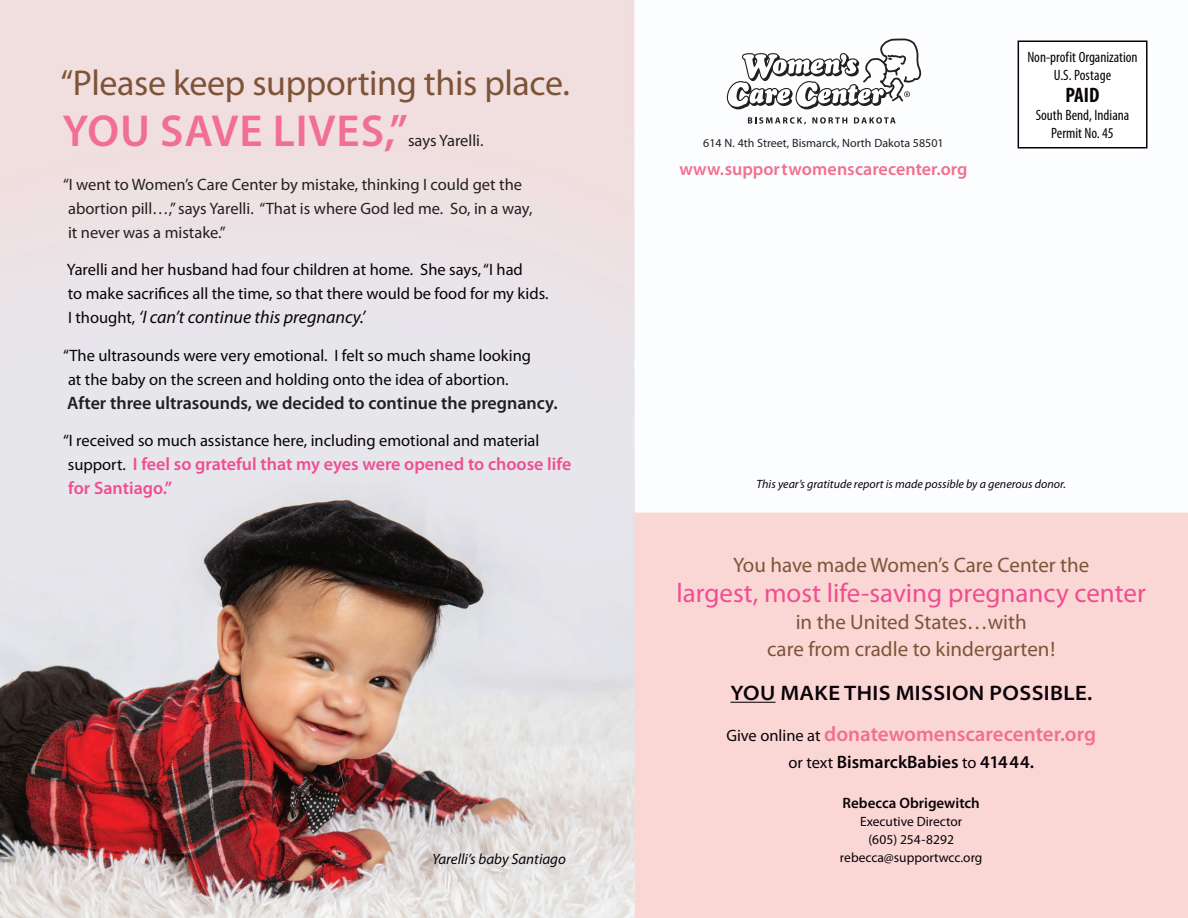
<style>
.page{position:relative;width:1188px;height:918px;background:#fff}
.page>*{position:absolute;margin:0;border:0;box-sizing:border-box;transform-origin:0 0}
.t1{font:600 45px "Myriad Pro";letter-spacing:.02em;color:#f16f90}
.t2{font:36px "Myriad Pro";letter-spacing:-.01em;color:#7e5439}
.t3{font:27px "Myriad Pro";color:#ef4e91}
.t4{font:21px/27px "Myriad Pro";color:#7e5439;text-align:center}
.t5{font:600 21px "Myriad Pro";color:#f16f90}
.t6{font:600 semi-expanded 21px "Myriad Pro";letter-spacing:.02em;color:#090208}
.t7{font:700 condensed 21px "Myriad Pro";color:#090208}
.t8{font:600 18px/24px "Myriad Pro";color:#ef4e91}
.t9{font:600 18px "Myriad Pro";color:#231f20}
.t10{font:italic 18px "Myriad Pro";color:#090208}
.Volunteer_Spotlight{font:600 18px "Myriad Pro";color:#f16f90}
.t11{font:600 18px "Myriad Pro";color:#090208}
.t12{font:16.5px/24px "Myriad Pro";color:#090208}
.t13{font:16.5px/24px "Myriad Pro";color:#231f20}
.t14{font:condensed 15px "Myriad Pro";color:#090208}
.t15{font:italic 15px "Myriad Pro";color:#090208}
.Body_Text_9_11{font:600 15px "Myriad Pro";color:#090208}
.Body_Text_9_11-2{font:13.5px "Myriad Pro";color:#090208}
.t16{font:italic 12px "Myriad Pro";color:#090208}
.Volunteer_Spotlight-2{font:12px "Myriad Pro";color:#231f20}
.s1{font-style:normal;font-size:16.5px}
.s2{font-weight:400;font-size:16.5px;color:#090208}
.s3{font-weight:400;font-size:16.5px}
</style>
<div class="page">
<img style="left:0;top:0;width:1188px;height:918px">
<div style="left:1018px;top:41px;width:129px;height:107px;background:#fff"></div>
<div style="left:1018px;top:40px;width:130px;height:108px;border:2px solid #090208"></div>
<svg style="left:748px;top:117px;width:58px;height:8px"></svg>
<svg style="left:812px;top:117px;width:35px;height:7px"></svg>
<svg style="left:854px;top:117px;width:42px;height:7px"></svg>
<svg style="left:726px;top:38px;width:195px;height:73px"></svg>
<hr style="left:731px;top:702px;width:45px;height:1px;background:#090208">
<p class="t2" style="left:60px;top:60px;width:511px">“Please keep supporting this place.</p>
<p class="t1" style="left:63px;top:102px;width:347px">YOU SAVE LIVES,”</p>
<p class="t13" style="left:408px;top:128px;width:77px">says Yarelli.</p>
<p class="t13" style="left:68px;top:172px;width:466px;text-indent:-5px">“I went to Women’s Care Center by mistake, thinking I could get the abortion pill…,” says Yarelli. “That is where God led me. So, in a way, it never was a mistake.”</p>
<p class="t12" style="left:67px;top:257px;width:483px">Yarelli and her husband had four children at home. She says, “I had<br>to make sacrifices all the time, so that there would be food for my kids.</p>
<p class="t10" style="left:68px;top:306px;width:299px"><span class="s1">I thought,</span> ‘I can’t continue this pregnancy.’</p>
<p class="t12" style="left:68px;top:343px;width:464px;text-indent:-5px">“The ultrasounds were very emotional. I felt so much shame looking at the baby on the screen and holding onto the idea of abortion.</p>
<p class="t9" style="left:67px;top:391px;width:492px">After three ultrasounds, we decided to continue the pregnancy.</p>
<p class="t12" style="left:63px;top:428px;width:478px">“I received so much assistance here, including emotional and material</p>
<p class="t8" style="left:68px;top:452px;width:505px"><span class="s2">support.</span> I feel so grateful that my eyes were opened to choose life for Santiago.”</p>
<p class="t15" style="left:432px;top:850px;width:135px">Yarelli’s baby Santiago</p>
<p class="Volunteer_Spotlight-2" style="left:703px;top:135px;width:242px">614 N. 4th Street, Bismarck, North Dakota 58501</p>
<p class="Volunteer_Spotlight" style="left:679px;top:158px;width:290px">www.supportwomenscarecenter.org</p>
<p class="t14" style="left:1027px;top:48px;width:112px">Non-profit Organization</p>
<p class="t14" style="left:1054px;top:66px;width:59px">U.S. Postage</p>
<p class="t7" style="left:1066px;top:82px;width:35px">PAID</p>
<p class="t14" style="left:1036px;top:106px;width:95px">South Bend, Indiana</p>
<p class="t14" style="left:1051px;top:124px;width:64px">Permit No. 45</p>
<p class="t16" style="left:757px;top:477px;width:311px">This year’s gratitude report is made possible by a generous donor.</p>
<p class="t4" style="left:733px;top:551px;width:358px">You have made Women’s Care Center the</p>
<p class="t3" style="left:677px;top:576px;width:471px">largest, most life-saving pregnancy center</p>
<p class="t4" style="left:767px;top:608px;width:290px">in the United States…with<br>care from cradle to kindergarten!</p>
<p class="t6" style="left:731px;top:681px;width:363px">YOU MAKE THIS MISSION POSSIBLE.</p>
<p class="t5" style="left:726px;top:720px;width:371px"><span class="s2">Give online at</span> donatewomenscarecenter.org</p>
<p class="t11" style="left:788px;top:750px;width:247px"><span class="s3">or text</span> BismarckBabies <span class="s3">to</span> 41444.</p>
<p class="Body_Text_9_11" style="left:843px;top:793px;width:139px">Rebecca Obrigewitch</p>
<p class="Body_Text_9_11-2" style="left:860px;top:813px;width:104px">Executive Director</p>
<p class="Body_Text_9_11-2" style="left:868px;top:831px;width:87px">(605) 254-8292</p>
<p class="Body_Text_9_11-2" style="left:840px;top:849px;width:144px">rebecca@supportwcc.org</p>
</div>
